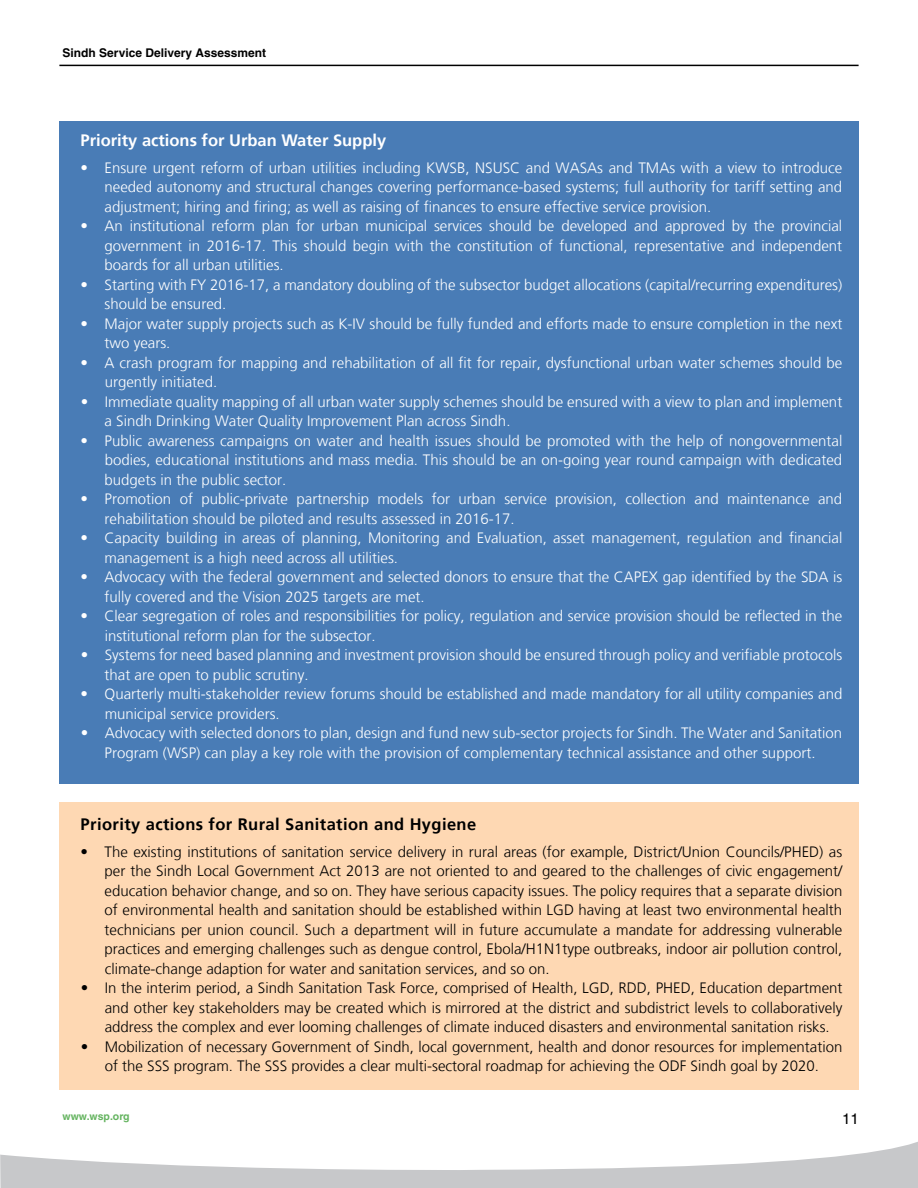
<style>
.page{position:relative;width:918px;height:1188px;background:#fff}
.page>*{position:absolute;margin:0;border:0;box-sizing:border-box;transform-origin:0 0}
.t1{font:700 16.5px "Frutiger 65";letter-spacing:.025em;color:#000}
.t2{font:700 16.5px "Frutiger 65";color:#fff}
.t3{font:300 15px/19.5px "Frutiger LT";color:#fff}
.t4{font:300 15px/19.5px "Frutiger LT";color:#000;text-align:justify}
.t5{font:15px "Helvetica";color:#000}
.t6{font:700 12px "Helvetica";color:#000}
.t7{font:700 10.5px "Helvetica";color:#65b460}
</style>
<div class="page">
<svg style="left:0;top:1142px;width:918px;height:46px;fill:#c7c8ca"></svg>
<hr style="left:59px;top:65px;width:800px;height:1px;background:#000">
<div style="left:59px;top:121px;width:800px;height:662px;background:#497cb6"></div>
<div style="left:59px;top:802px;width:800px;height:287px;background:#fed8b3"></div>
<p class="t6" style="left:63px;top:45px;width:205px">Sindh Service Delivery Assessment</p>
<p class="t2" style="left:81px;top:130px;width:307px">Priority actions for Urban Water Supply</p>
<p class="t3" style="left:105px;top:158px;width:739px;text-align:justify;text-indent:-24px">• Ensure urgent reform of urban utilities including KWSB, NSUSC and WASAs and TMAs with a view to introduce needed autonomy and structural changes covering performance-based systems; full authority for tariff setting and adjustment; hiring and firing; as well as raising of finances to ensure effective service provision.</p>
<p class="t3" style="left:105px;top:217px;width:739px;text-align:justify;text-indent:-24px">• An institutional reform plan for urban municipal services should be developed and approved by the provincial government in 2016-17. This should begin with the constitution of functional, representative and independent boards for all urban utilities.</p>
<p class="t3" style="left:105px;top:275px;width:739px;text-indent:-24px">• Starting with FY 2016-17, a mandatory doubling of the subsector budget allocations (capital/recurring expenditures) should be ensured.</p>
<p class="t3" style="left:105px;top:314px;width:739px;text-indent:-24px">• Major water supply projects such as K-IV should be fully funded and efforts made to ensure completion in the next two years.</p>
<p class="t3" style="left:105px;top:353px;width:739px;text-indent:-24px">• A crash program for mapping and rehabilitation of all fit for repair, dysfunctional urban water schemes should be urgently initiated.</p>
<p class="t3" style="left:105px;top:392px;width:739px;text-indent:-24px">• Immediate quality mapping of all urban water supply schemes should be ensured with a view to plan and implement a Sindh Drinking Water Quality Improvement Plan across Sindh.</p>
<p class="t3" style="left:105px;top:431px;width:739px;text-align:justify;text-indent:-24px">• Public awareness campaigns on water and health issues should be promoted with the help of nongovernmental bodies, educational institutions and mass media. This should be an on-going year round campaign with dedicated budgets in the public sector.</p>
<p class="t3" style="left:105px;top:490px;width:739px;text-indent:-24px">• Promotion of public-private partnership models for urban service provision, collection and maintenance and rehabilitation should be piloted and results assessed in 2016-17.</p>
<p class="t3" style="left:105px;top:529px;width:739px;text-indent:-24px">• Capacity building in areas of planning, Monitoring and Evaluation, asset management, regulation and financial management is a high need across all utilities.</p>
<p class="t3" style="left:105px;top:568px;width:739px;text-indent:-24px">• Advocacy with the federal government and selected donors to ensure that the CAPEX gap identified by the SDA is fully covered and the Vision 2025 targets are met.</p>
<p class="t3" style="left:105px;top:607px;width:739px;text-indent:-24px">• Clear segregation of roles and responsibilities for policy, regulation and service provision should be reflected in the institutional reform plan for the subsector.</p>
<p class="t3" style="left:105px;top:646px;width:739px;text-indent:-24px">• Systems for need based planning and investment provision should be ensured through policy and verifiable protocols that are open to public scrutiny.</p>
<p class="t3" style="left:105px;top:685px;width:739px;text-indent:-24px">• Quarterly multi-stakeholder review forums should be established and made mandatory for all utility companies and municipal service providers.</p>
<p class="t3" style="left:81px;top:724px;width:763px;text-align:center">• Advocacy with selected donors to plan, design and fund new sub-sector projects for Sindh. The Water and Sanitation<br>Program (WSP) can play a key role with the provision of complementary technical assistance and other support.</p>
<p class="t1" style="left:81px;top:815px;width:397px">Priority actions for Rural Sanitation and Hygiene</p>
<p class="t4" style="left:105px;top:842px;width:739px;text-indent:-24px">• The existing institutions of sanitation service delivery in rural areas (for example, District/Union Councils/PHED) as per the Sindh Local Government Act 2013 are not oriented to and geared to the challenges of civic engagement/ education behavior change, and so on. They have serious capacity issues. The policy requires that a separate division of environmental health and sanitation should be established within LGD having at least two environmental health technicians per union council. Such a department will in future accumulate a mandate for addressing vulnerable practices and emerging challenges such as dengue control, Ebola/H1N1type outbreaks, indoor air pollution control, climate-change adaption for water and sanitation services, and so on.</p>
<p class="t4" style="left:105px;top:978px;width:739px;text-indent:-24px">• In the interim period, a Sindh Sanitation Task Force, comprised of Health, LGD, RDD, PHED, Education department and other key stakeholders may be created which is mirrored at the district and subdistrict levels to collaboratively address the complex and ever looming challenges of climate induced disasters and environmental sanitation risks.</p>
<p class="t4" style="left:81px;top:1037px;width:763px;text-align:center">• Mobilization of necessary Government of Sindh, local government, health and donor resources for implementation of the SSS program. The SSS provides a clear multi-sectoral roadmap for achieving the ODF Sindh goal by 2020.</p>
<p class="t7" style="left:63px;top:1110px;width:69px">www.wsp.org</p>
<p class="t5" style="left:842px;top:1110px;width:18px">11</p>
</div>
